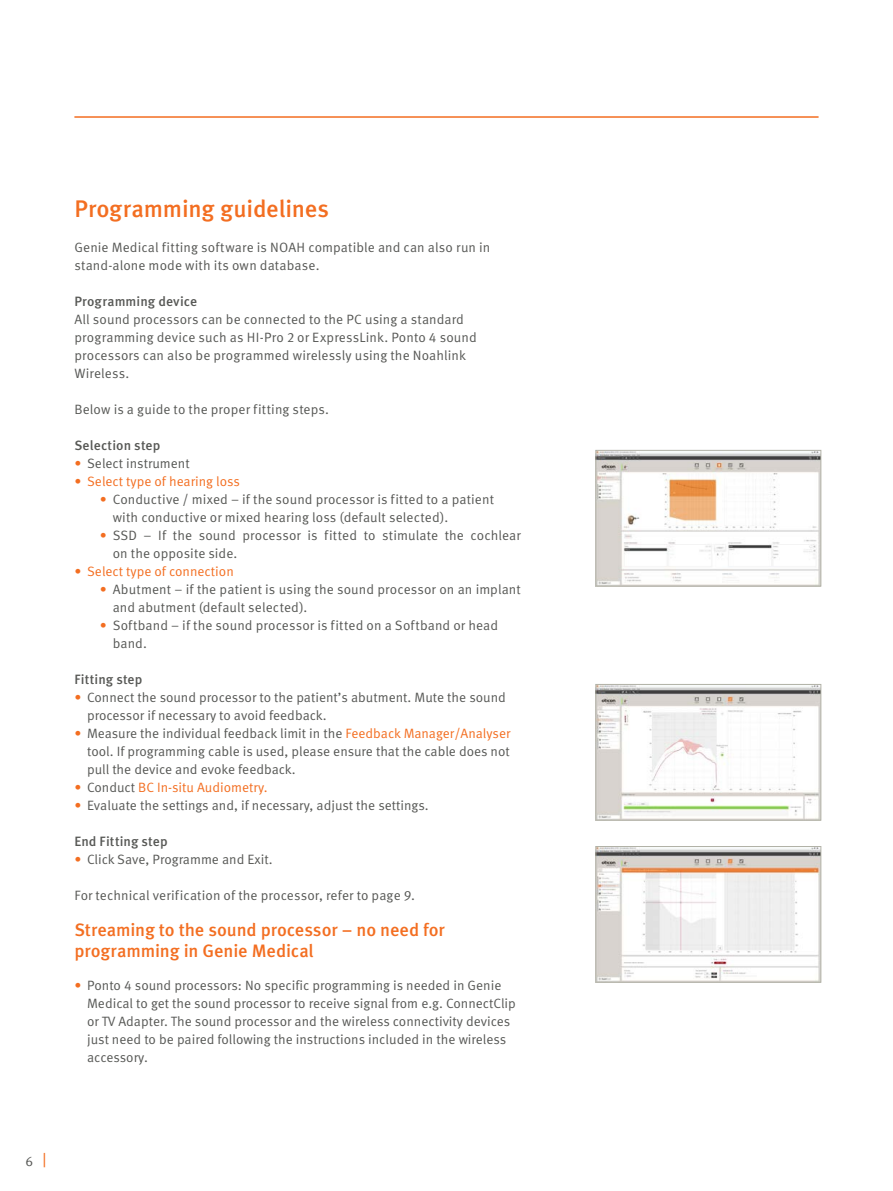
<style>
.page{position:relative;width:893px;height:1191px;background:#fff}
.page>*{position:absolute;margin:0;border:0;box-sizing:border-box;transform-origin:0 0}
.t1{font:500 24px "Meta Pro OM";letter-spacing:-.01em;color:#f36e21}
.t2{font:500 18px/21px "Meta Pro OM";letter-spacing:-.005em;color:#f36e21}
.t3{font:13.5px/18px "Meta Pro OM";color:#575855}
.t4{font:13.5px "Meta Pro OM";color:#f36e21}
.t5{font:500 13.5px "Meta Pro OM";letter-spacing:.01em;color:#575855}
.s1{color:#f36e21}
.s2{color:#575855}
</style>
<div class="page">
<img style="left:598px;top:686px;width:221px;height:132px">
<div style="left:596px;top:684px;width:225px;height:136px;border:1px solid #b2b2a7"></div>
<img style="left:598px;top:452px;width:221px;height:132px">
<div style="left:596px;top:450px;width:225px;height:136px;border:1px solid #b2b2a7"></div>
<img style="left:598px;top:848px;width:221px;height:132px">
<div style="left:596px;top:846px;width:225px;height:136px;border:1px solid #b2b2a7"></div>
<hr style="left:74px;top:116px;width:745px;height:2px;background:#f36e21">
<p class="t3" style="left:26px;top:1152px;width:9px">6</p>
<h1 class="t1" style="left:74px;top:193px;width:256px">Programming guidelines</h1>
<p class="t3" style="left:74px;top:238px;width:417px">Genie Medical fitting software is NOAH compatible and can also run in stand-alone mode with its own database.</p>
<p class="t5" style="left:74px;top:293px;width:124px">Programming device</p>
<p class="t3" style="left:74px;top:310px;width:404px">All sound processors can be connected to the PC using a standard programming device such as HI-Pro 2 or ExpressLink. Ponto 4 sound processors can also be programmed wirelessly using the Noahlink Wireless.</p>
<p class="t3" style="left:74px;top:400px;width:256px">Below is a guide to the proper fitting steps.</p>
<p class="t5" style="left:74px;top:437px;width:87px">Selection step</p>
<p class="t3" style="left:74px;top:454px;width:117px"><span class="s1">•</span> Select instrument</p>
<p class="t4" style="left:74px;top:473px;width:167px">• Select type of hearing loss</p>
<p class="t3" style="left:113px;top:490px;width:383px;text-indent:-13px"><span class="s1">•</span> Conductive / mixed – if the sound processor is fitted to a patient with conductive or mixed hearing loss (default selected).</p>
<p class="t3" style="left:113px;top:526px;width:410px;text-indent:-13px"><span class="s1">•</span> SSD – If the sound processor is fitted to stimulate the cochlear on the opposite side.</p>
<p class="t4" style="left:74px;top:563px;width:161px">• Select type of connection</p>
<p class="t3" style="left:113px;top:580px;width:410px;text-indent:-13px"><span class="s1">•</span> Abutment – if the patient is using the sound processor on an implant and abutment (default selected).</p>
<p class="t3" style="left:113px;top:616px;width:387px;text-indent:-13px"><span class="s1">•</span> Softband – if the sound processor is fitted on a Softband or head band.</p>
<p class="t5" style="left:74px;top:671px;width:70px">Fitting step</p>
<p class="t3" style="left:87px;top:688px;width:420px;text-indent:-13px"><span class="s1">•</span> Connect the sound processor to the patient’s abutment. Mute the sound processor if necessary to avoid feedback.</p>
<p class="t3" style="left:87px;top:724px;width:425px;text-align:justify;text-indent:-13px"><span class="s1">•</span> Measure the individual feedback limit in the <span class="s1">Feedback Manager/Analyser </span>tool. If programming cable is used, please ensure that the cable does not pull the device and evoke feedback.</p>
<p class="t4" style="left:74px;top:779px;width:195px">• <span class="s2">Conduct</span> BC In-situ Audiometry.</p>
<p class="t3" style="left:74px;top:796px;width:356px"><span class="s1">•</span> Evaluate the settings and, if necessary, adjust the settings.</p>
<p class="t5" style="left:74px;top:833px;width:95px">End Fitting step</p>
<p class="t3" style="left:74px;top:850px;width:200px"><span class="s1">•</span> Click Save, Programme and Exit.</p>
<p class="t3" style="left:74px;top:886px;width:342px">For technical verification of the processor, refer to page 9.</p>
<h2 class="t2" style="left:74px;top:920px;width:372px">Streaming to the sound processor – no need for programming in Genie Medical</h2>
<p class="t3" style="left:87px;top:976px;width:430px;text-indent:-13px"><span class="s1">•</span> Ponto 4 sound processors: No specific programming is needed in Genie Medical to get the sound processor to receive signal from e.g. ConnectClip or TV Adapter. The sound processor and the wireless connectivity devices just need to be paired following the instructions included in the wireless accessory.</p>
</div>
